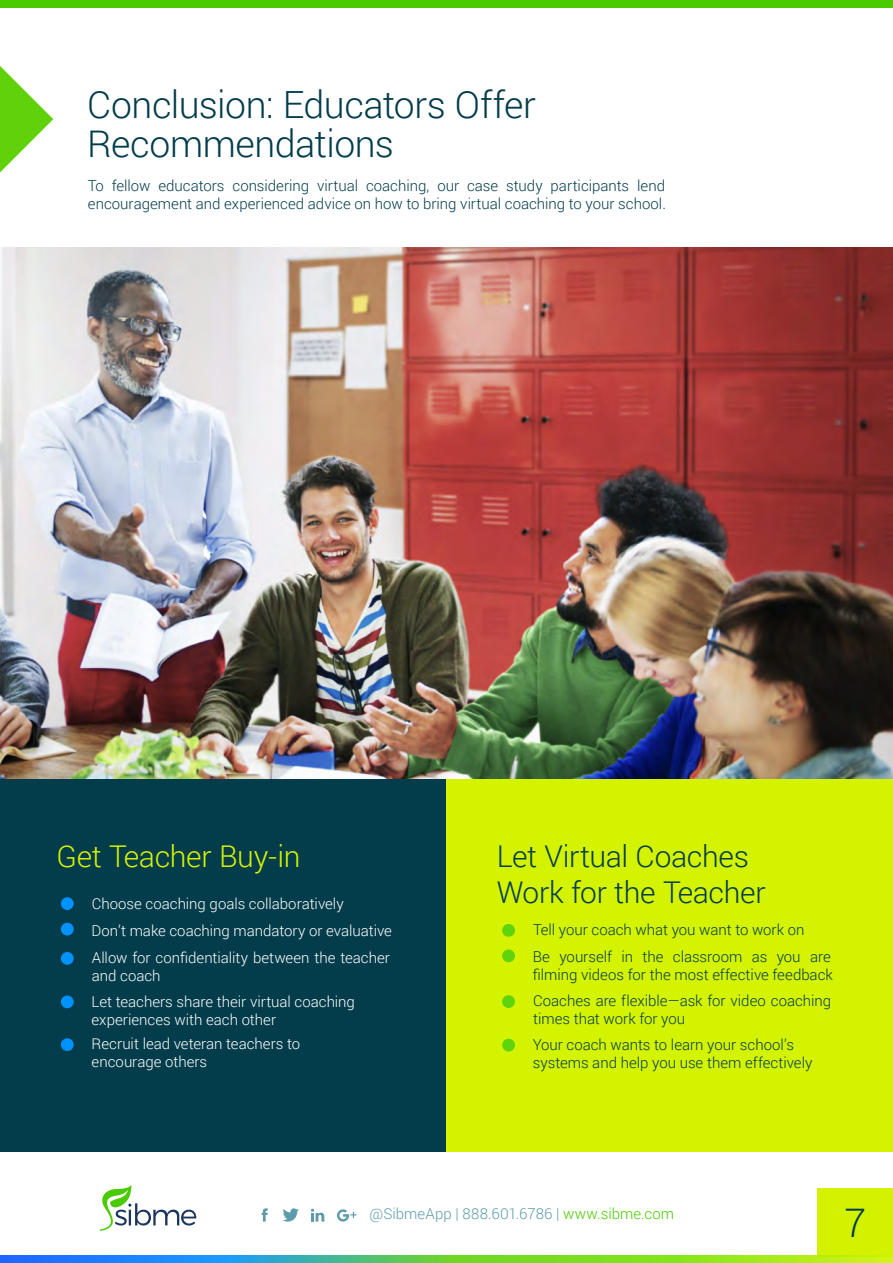
<style>
.page{position:relative;width:893px;height:1263px;background:#fff}
.page>*{position:absolute;margin:0;border:0;box-sizing:border-box;transform-origin:0 0}
.t1{font:300 39.3px "Roboto";color:#033c4b}
.t2{font:300 37.5px/39px "Roboto";letter-spacing:-.01em;color:#033c4b}
.t3{font:300 30px/36px "Roboto";letter-spacing:-.01em;color:#033c4b}
.t4{font:300 30px "Roboto";letter-spacing:-.01em;color:#d4f300}
.t5{font:300 15px/18px "Roboto";color:#033c4b}
.t6{font:300 15px/18px "Roboto";color:#fff}
.t7{font:300 15px "Roboto";letter-spacing:.005em;color:#5d9bac}
.s1{color:#4acb00}
</style>
<div class="page">
<div style="left:0;top:778px;width:446px;height:433px;background:#033c4b"></div>
<div style="left:446px;top:778px;width:447px;height:433px;background:#d4f300"></div>
<img style="left:0;top:247px;width:893px;height:531px">
<div style="left:0;top:1152px;width:893px;height:104px;background:#fff"></div>
<div style="left:0;top:0;width:893px;height:8px;background:#4acb00"></div>
<div style="left:818px;top:1188px;width:75px;height:68px;background:#d3f200"></div>
<svg style="left:0;top:1255px;width:893px;height:8px;background:#60c072"></svg>
<svg style="left:100px;top:1185px;width:96px;height:46px"></svg>
<svg style="left:337px;top:1209px;width:20px;height:12px"></svg>
<svg style="left:311px;top:1209px;width:13px;height:12px"></svg>
<svg style="left:283px;top:1208px;width:16px;height:13px"></svg>
<svg style="left:262px;top:1208px;width:6px;height:13px"></svg>
<svg style="left:0;top:66px;width:53px;height:106px"></svg>
<div style="left:61px;top:897px;width:13px;height:13px;background:#0092ff;border-radius:50%"></div>
<div style="left:61px;top:923px;width:13px;height:12px;background:#0092ff;border-radius:50%"></div>
<div style="left:61px;top:952px;width:13px;height:13px;background:#0092ff;border-radius:50%"></div>
<div style="left:61px;top:995px;width:13px;height:13px;background:#0092ff;border-radius:50%"></div>
<div style="left:61px;top:1038px;width:13px;height:13px;background:#0092ff;border-radius:50%"></div>
<div style="left:502px;top:924px;width:13px;height:13px;background:#5fd30c;border-radius:50%"></div>
<div style="left:502px;top:949px;width:13px;height:13px;background:#5fd30c;border-radius:50%"></div>
<div style="left:502px;top:995px;width:13px;height:13px;background:#5fd30c;border-radius:50%"></div>
<div style="left:502px;top:1039px;width:13px;height:12px;background:#5fd30c;border-radius:50%"></div>
<h2 class="t2" style="left:87px;top:84px;width:450px">Conclusion: Educators Offer<br>Recommendations</h2>
<p class="t5" style="left:88px;top:177px;width:579px">To fellow educators considering virtual coaching, our case study participants lend encouragement and experienced advice on how to bring virtual coaching to your school.</p>
<h3 class="t4" style="left:57px;top:836px;width:245px">Get Teacher Buy-in</h3>
<p class="t6" style="left:92px;top:889px;width:302px;line-height:26.8px">Choose coaching goals collaboratively<br>Don’t make coaching mandatory or evaluative</p>
<p class="t6" style="left:92px;top:948px;width:300px">Allow for confidentiality between the teacher and coach</p>
<p class="t6" style="left:92px;top:992px;width:265px">Let teachers share their virtual coaching experiences with each other</p>
<p class="t6" style="left:92px;top:1034px;width:210px">Recruit lead veteran teachers to encourage others</p>
<h3 class="t3" style="left:497px;top:837px;width:270px">Let Virtual Coaches<br>Work for the Teacher</h3>
<p class="t5" style="left:533px;top:916px;width:299px;line-height:26.8px">Tell your coach what you want to work on<br>Be yourself in the classroom as you are</p>
<p class="t5" style="left:533px;top:965px;width:301px">filming videos for the most effective feedback</p>
<p class="t5" style="left:533px;top:991px;width:300px">Coaches are flexible—ask for video coaching times that work for you</p>
<p class="t5" style="left:533px;top:1035px;width:281px">Your coach wants to learn your school’s systems and help you use them effectively</p>
<p class="t7" style="left:370px;top:1203px;width:306px">@SibmeApp | 888.601.6786 | <span class="s1">www.sibme.com</span></p>
<h1 class="t1" style="left:844px;top:1195px;width:23px">7</h1>
</div>
